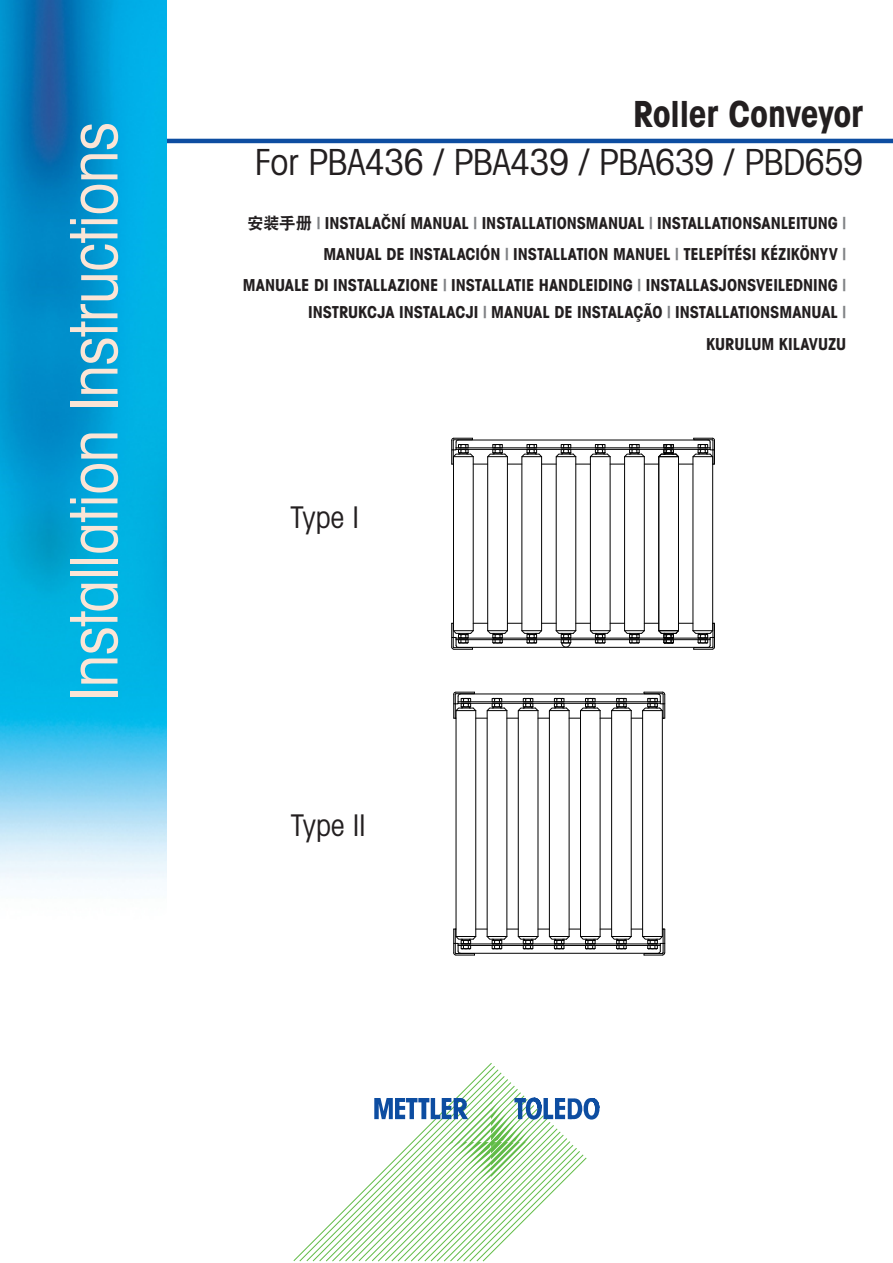
<style>
.page{position:relative;width:893px;height:1263px;background:#fff}
.page>*{position:absolute;margin:0;border:0;box-sizing:border-box;transform-origin:0 0}
._01_front_vertical_t{font:66px "Avant Gardefor MT Bk";letter-spacing:-.01em;color:#fbe5d6}
._02_1_headline_book{font:36px "Avant Gardefor MT Bk";letter-spacing:-.015em;color:#231f20}
._02_1_headline_book-2{font:36px "Avant Gardefor MT Bd";letter-spacing:-.015em;color:#231f20}
.t1{font:29.85px "Avant Gardefor MT Bk";color:#231f20}
.Warning_Header{font:16.5px/27px "Avant Gardefor MT Bd";letter-spacing:-.005em;color:#231f20;text-align:right}
.s1{font-family:"DFP Hei W9"}
.s2{color:#808285}
</style>
<div class="page">
<hr style="left:108px;top:139px;width:785px;height:4px;background:#0d4da1">
<svg style="left:293px;top:1063px;width:266px;height:198px"></svg>
<svg style="left:374px;top:1097px;width:225px;height:89px"></svg>
<img style="left:0;top:0;width:167px;height:882px">
<svg style="left:451px;top:437px;width:264px;height:213px"></svg>
<svg style="left:453px;top:691px;width:213px;height:265px"></svg>
<p class="_01_front_vertical_t" style="left:53px;top:701px;width:581px;rotate:-90deg">Installation Instructions</p>
<p class="_02_1_headline_book-2" style="left:633px;top:90px;width:231px">Roller Conveyor</p>
<p class="_02_1_headline_book" style="left:255px;top:139px;width:610px">For PBA436 / PBA439 / PBA639 / PBD659</p>
<p class="Warning_Header" style="left:247px;top:209px;width:601px"><span class="s1">安装手册</span> <span class="s2">|</span> INSTALAČNÍ MANUAL <span class="s2">|</span> INSTALLATIONSMANUAL <span class="s2">|</span> INSTALLATIONSANLEITUNG <span class="s2">|</span></p>
<p class="Warning_Header" style="left:323px;top:240px;width:524px">MANUAL DE INSTALACIÓN <span class="s2">|</span> INSTALLATION MANUEL <span class="s2">|</span> TELEPÍTÉSI KÉZIKÖNYV <span class="s2">|</span></p>
<p class="Warning_Header" style="left:243px;top:272px;width:605px">MANUALE DI INSTALLAZIONE <span class="s2">|</span> INSTALLATIE HANDLEIDING <span class="s2">|</span> INSTALLASJONSVEILEDNING <span class="s2">|<br></span>INSTRUKCJA INSTALACJI <span class="s2">|</span> MANUAL DE INSTALAÇÃO <span class="s2">|</span> INSTALLATIONSMANUAL <span class="s2">|</span></p>
<p class="Warning_Header" style="left:706px;top:330px;width:142px">KURULUM KILAVUZU</p>
<p class="t1" style="left:290px;top:499px;width:70px">Type I</p>
<p class="t1" style="left:291px;top:807px;width:77px">Type II</p>
</div>
